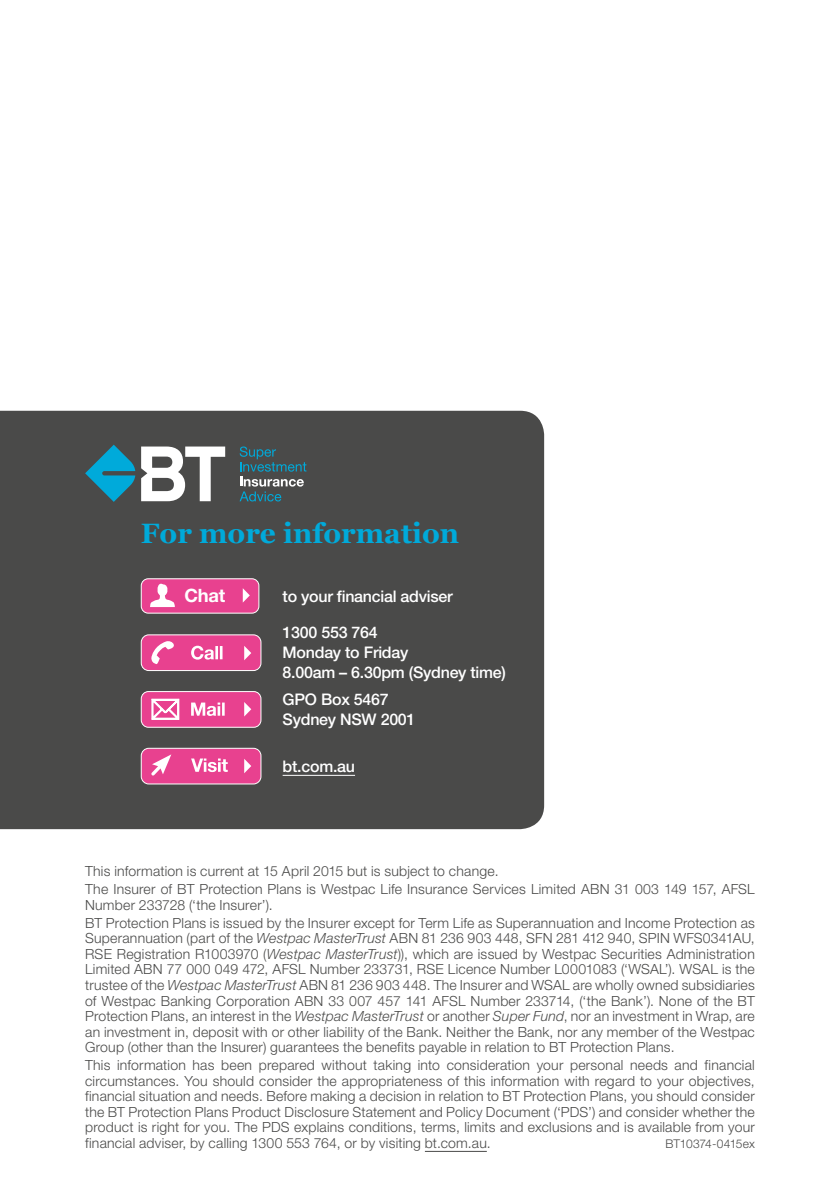
<style>
.page{position:relative;width:840px;height:1191px;background:#fff}
.page>*{position:absolute;margin:0;border:0;box-sizing:border-box;transform-origin:0 0}
.t1{font:700 28px "Georgia";color:#00aada}
.t2{font:700 18.4px "Helvetica Neue LT Std";color:#fff}
.t3{font:500 16px/20px "Helvetica Neue LT Std";letter-spacing:-.015em;color:#fff}
.t4{font:300 14px/15.4px "Helvetica Neue LT Std";letter-spacing:.015em;color:#4a4a49}
.t5{font:300 12px "Helvetica Neue LT Std";letter-spacing:-.015em;color:#4a4a49}
.s1{font-style:italic}
</style>
<div class="page">
<div style="left:0;top:411px;width:544px;height:418px;background:#4a4a49"></div>
<svg style="left:85px;top:444px;width:50px;height:58px;background:#257990"></svg>
<svg style="left:141px;top:446px;width:84px;height:55px"></svg>
<svg style="left:239px;top:446px;width:67px;height:55px;background:#4e6267"></svg>
<div style="left:141px;top:579px;width:118px;height:34px;background:#e8418f;border-radius:7px"></div>
<div style="left:141px;top:578px;width:118px;height:35px;border:1px solid #fff;border-radius:7px"></div>
<svg style="left:243px;top:588px;width:7px;height:14px"></svg>
<svg style="left:150px;top:583px;width:25px;height:24px"></svg>
<div style="left:141px;top:635px;width:120px;height:35px;background:#e8418f;border-radius:8px"></div>
<svg style="left:151px;top:641px;width:23px;height:23px"></svg>
<svg style="left:191px;top:645px;width:31px;height:14px"></svg>
<svg style="left:244px;top:646px;width:7px;height:14px"></svg>
<div style="left:141px;top:634px;width:120px;height:37px;border:1px solid #fff;border-radius:8px"></div>
<div style="left:141px;top:691px;width:120px;height:36px;background:#e8418f;border-radius:7px"></div>
<svg style="left:151px;top:698px;width:29px;height:22px"></svg>
<svg style="left:191px;top:702px;width:33px;height:14px"></svg>
<svg style="left:244px;top:702px;width:7px;height:14px"></svg>
<div style="left:141px;top:691px;width:120px;height:36px;border:1px solid #fff;border-radius:7px"></div>
<div style="left:141px;top:748px;width:120px;height:36px;background:#e8418f;border-radius:8px"></div>
<svg style="left:151px;top:754px;width:20px;height:21px"></svg>
<svg style="left:191px;top:758px;width:36px;height:14px"></svg>
<svg style="left:244px;top:759px;width:7px;height:14px"></svg>
<div style="left:141px;top:748px;width:120px;height:36px;border:1px solid #fff;border-radius:8px"></div>
<hr style="left:282px;top:775px;width:73px;height:1px;background:#fff">
<hr style="left:424px;top:1151px;width:62px;height:1px;background:#4a4a49">
<h1 class="t1" style="left:141px;top:512px;width:320px">For more information</h1>
<h2 class="t2" style="left:184px;top:584px;width:42px">Chat</h2>
<p class="t3" style="left:282px;top:586px;width:171px">to your financial adviser</p>
<p class="t3" style="left:282px;top:622px;width:225px">1300 553 764<br>Monday to Friday<br>8.00am – 6.30pm (Sydney time)</p>
<p class="t3" style="left:282px;top:689px;width:134px">GPO Box 5467<br>Sydney NSW 2001</p>
<p class="t3" style="left:282px;top:756px;width:74px">bt.com.au</p>
<p class="t4" style="left:85px;top:861px;width:670px;line-height:18.4px">This information is current at 15 April 2015 but is subject to change.<br>The Insurer of BT Protection Plans is Westpac Life Insurance Services Limited ABN 31 003 149 157, AFSL</p>
<p class="t4" style="left:85px;top:895px;width:671px;line-height:18.4px">Number 233728 (‘the Insurer’).<br>BT Protection Plans is issued by the Insurer except for Term Life as Superannuation and Income Protection as</p>
<p class="t4" style="left:85px;top:930px;width:671px;text-align:justify">Superannuation (part of the <span class="s1">Westpac MasterTrust</span> ABN 81 236 903 448, SFN 281 412 940, SPIN WFS0341AU, RSE Registration R1003970 (<span class="s1">Westpac MasterTrust</span>)), which are issued by Westpac Securities Administration Limited ABN 77 000 049 472, AFSL Number 233731, RSE Licence Number L0001083 (‘WSAL’). WSAL is the trustee of the <span class="s1">Westpac MasterTrust</span> ABN 81 236 903 448. The Insurer and WSAL are wholly owned subsidiaries of Westpac Banking Corporation ABN 33 007 457 141 AFSL Number 233714, (‘the Bank’). None of the BT Protection Plans, an interest in the <span class="s1">Westpac MasterTrust</span> or another <span class="s1">Super Fund</span>, nor an investment in Wrap, are an investment in, deposit with or other liability of the Bank. Neither the Bank, nor any member of the Westpac Group (other than the Insurer) guarantees the benefits payable in relation to BT Protection Plans.</p>
<p class="t4" style="left:85px;top:1057px;width:670px;text-align:justify">This information has been prepared without taking into consideration your personal needs and financial circumstances. You should consider the appropriateness of this information with regard to your objectives, financial situation and needs. Before making a decision in relation to BT Protection Plans, you should consider the BT Protection Plans Product Disclosure Statement and Policy Document (‘PDS’) and consider whether the product is right for you. The PDS explains conditions, terms, limits and exclusions and is available from your financial adviser, by calling 1300 553 764, or by visiting bt.com.au.</p>
<p class="t5" style="left:665px;top:1136px;width:91px">BT10374-0415ex</p>
</div>
